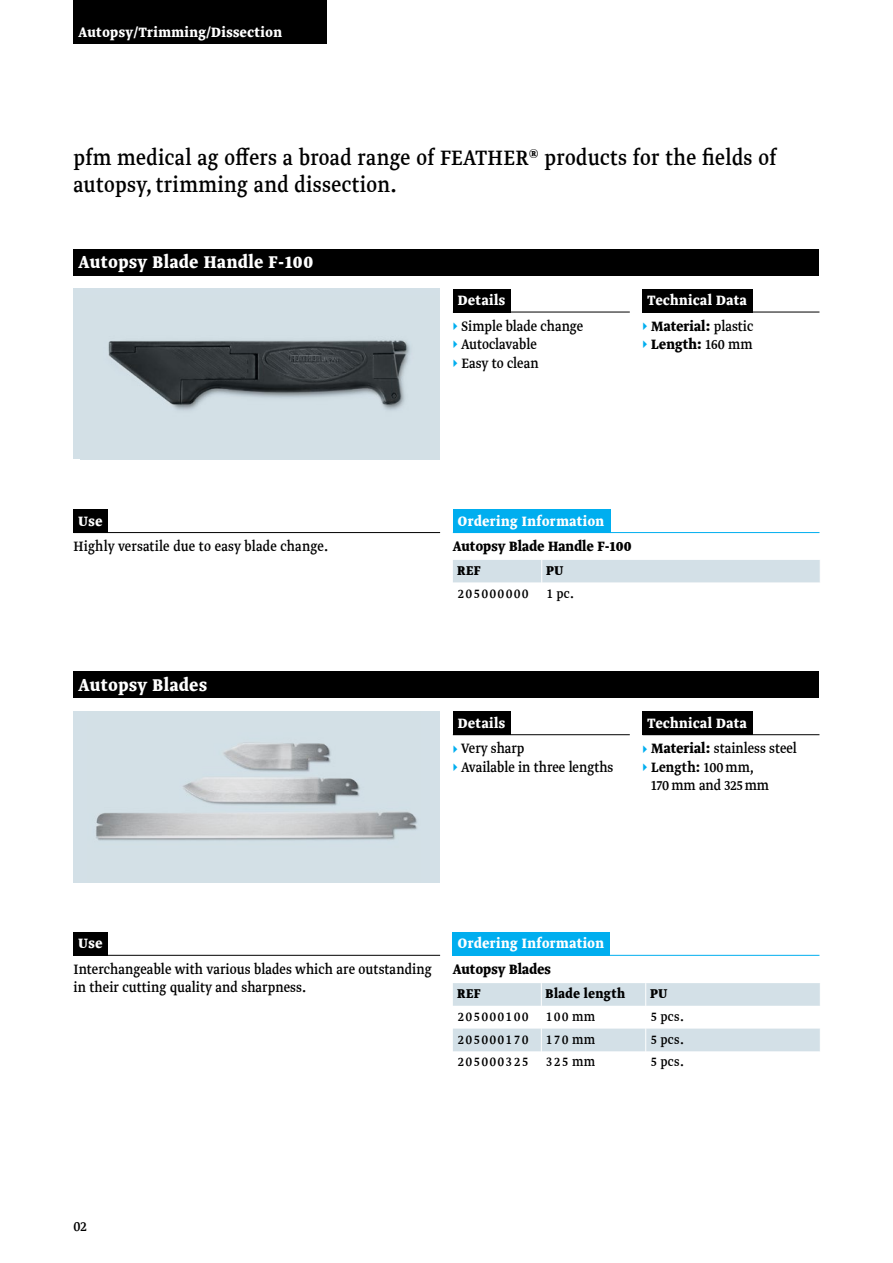
<style>
.page{position:relative;width:893px;height:1263px;background:#fff}
.page>*{position:absolute;margin:0;border:0;box-sizing:border-box;transform-origin:0 0}
.t1{font:24.75px/27px "pfmmedical";letter-spacing:.015em;color:#000}
.t2{font:700 20.25px "pfmmedical";letter-spacing:.03em;color:#fff}
.t3{font:16.2px/18.5px "pfmmedical";letter-spacing:.005em;color:#000}
.t4{font:700 16.2px "pfmmedical";letter-spacing:.03em;color:#fff}
.t5{font:700 16.2px/18.5px "pfmmedical";letter-spacing:.01em;color:#000}
.t6{font:500 16.2px "pfmmedical";letter-spacing:.01em;color:#000}
.t7{font:15.15px "pfmmedical";letter-spacing:.03em;color:#000}
.t8{font:700 15.15px "pfmmedical";letter-spacing:.03em;color:#000}
.s1{color:#00aeef}
.s2{font-weight:400;color:#00aeef}
.s3{font-weight:400}
.s4{font-weight:700}
</style>
<div class="page">
<div style="left:74px;top:711px;width:366px;height:171px;background:#d3e0e7"></div>
<img style="left:96px;top:742px;width:321px;height:99px">
<div style="left:74px;top:289px;width:366px;height:170px;background:#d3e0e7"></div>
<img style="left:108px;top:340px;width:302px;height:70px">
<div style="left:74px;top:0;width:253px;height:44px;background:#000"></div>
<hr style="left:74px;top:532px;width:366px;height:1px;background:#000">
<div style="left:74px;top:509px;width:34px;height:24px;background:#000"></div>
<div style="left:74px;top:249px;width:745px;height:27px;background:#000"></div>
<div style="left:453px;top:289px;width:57px;height:23px;background:#000"></div>
<hr style="left:453px;top:312px;width:177px;height:1px;background:#000">
<div style="left:642px;top:289px;width:111px;height:23px;background:#000"></div>
<hr style="left:642px;top:312px;width:177px;height:1px;background:#000">
<hr style="left:74px;top:955px;width:366px;height:1px;background:#000">
<div style="left:74px;top:932px;width:34px;height:23px;background:#000"></div>
<div style="left:74px;top:671px;width:745px;height:27px;background:#000"></div>
<div style="left:453px;top:711px;width:57px;height:24px;background:#000"></div>
<hr style="left:453px;top:734px;width:177px;height:1px;background:#000">
<div style="left:642px;top:711px;width:111px;height:24px;background:#000"></div>
<hr style="left:453px;top:955px;width:366px;height:1px;background:#00aeef">
<div style="left:453px;top:932px;width:157px;height:24px;background:#00aeef"></div>
<hr style="left:642px;top:734px;width:177px;height:1px;background:#000">
<div style="left:453px;top:560px;width:367px;height:23px;background:#d3e0e7"></div>
<hr style="left:453px;top:532px;width:366px;height:1px;background:#00aeef">
<div style="left:453px;top:509px;width:157px;height:24px;background:#00aeef"></div>
<svg style="left:453px;top:983px;width:367px;height:69px"></svg>
<p class="t4" style="left:79px;top:21px;width:205px">Autopsy/Trimming/Dissection</p>
<h1 class="t1" style="left:74px;top:145px;width:704px">pfm medical ag offers a broad range of FEATHER® products for the fields of autopsy, trimming and dissection.</h1>
<p class="t2" style="left:79px;top:249px;width:236px">Autopsy Blade Handle F-100</p>
<p class="t4" style="left:79px;top:510px;width:25px">Use</p>
<p class="t3" style="left:74px;top:538px;width:256px">Highly versatile due to easy blade change.</p>
<p class="t2" style="left:79px;top:671px;width:130px">Autopsy Blades</p>
<p class="t4" style="left:458px;top:290px;width:49px">Details</p>
<p class="t4" style="left:648px;top:290px;width:101px">Technical Data</p>
<p class="t3" style="left:453px;top:317px;width:132px"><span class="s1">▸</span> Simple blade change <span class="s1">▸</span> Autoclavable<br><span class="s1">▸</span> Easy to clean</p>
<p class="t5" style="left:642px;top:317px;width:112px"><span class="s2">▸</span> Material: <span class="s3">plastic </span><span class="s2">▸</span> Length: <span class="s3">160 mm</span></p>
<p class="t4" style="left:458px;top:510px;width:148px">Ordering Information</p>
<p class="t5" style="left:453px;top:537px;width:180px">Autopsy Blade Handle F-100</p>
<p class="t8" style="left:457px;top:560px;width:25px">REF</p>
<p class="t8" style="left:546px;top:560px;width:19px">PU</p>
<p class="t7" style="left:457px;top:584px;width:119px">205000000 1 pc.</p>
<p class="t4" style="left:458px;top:712px;width:49px">Details</p>
<p class="t4" style="left:648px;top:712px;width:101px">Technical Data</p>
<p class="t3" style="left:453px;top:740px;width:162px"><span class="s1">▸</span> Very sharp<br><span class="s1">▸</span> Available in three lengths</p>
<p class="t3" style="left:642px;top:740px;width:156px"><span class="s1">▸</span> <span class="s4">Material:</span> stainless steel</p>
<p class="t6" style="left:642px;top:757px;width:113px"><span class="s2">▸</span> Length: <span class="s3">100mm,</span></p>
<p class="t3" style="left:651px;top:777px;width:119px">170mm and 325mm</p>
<p class="t4" style="left:79px;top:933px;width:25px">Use</p>
<p class="t3" style="left:74px;top:960px;width:360px">Interchangeable with various blades which are outstanding in their cutting quality and sharpness.</p>
<p class="t4" style="left:458px;top:933px;width:148px">Ordering Information</p>
<p class="t5" style="left:453px;top:960px;width:99px">Autopsy Blades</p>
<p class="t8" style="left:457px;top:983px;width:25px">REF</p>
<p class="t8" style="left:546px;top:983px;width:81px">Blade length</p>
<p class="t8" style="left:650px;top:983px;width:19px">PU</p>
<p class="t7" style="left:457px;top:1007px;width:140px">205000100 100 mm</p>
<p class="t7" style="left:650px;top:1007px;width:36px">5 pcs.</p>
<p class="t7" style="left:457px;top:1030px;width:140px">205000170 170 mm</p>
<p class="t7" style="left:650px;top:1030px;width:36px">5 pcs.</p>
<p class="t7" style="left:457px;top:1052px;width:140px">205000325 325 mm</p>
<p class="t7" style="left:650px;top:1052px;width:36px">5 pcs.</p>
<p class="t3" style="left:74px;top:1218px;width:15px">02</p>
</div>
